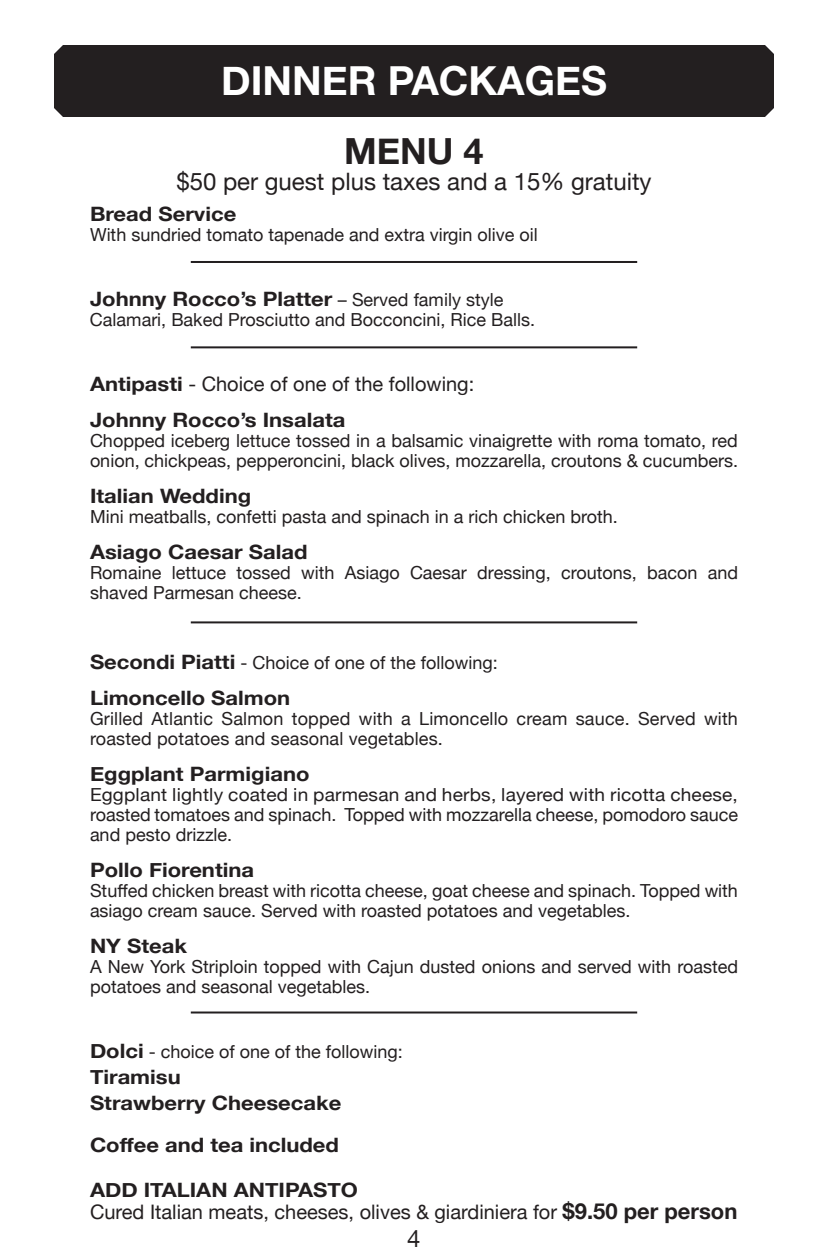
<style>
.page{position:relative;width:828px;height:1260px;background:#fff}
.page>*{position:absolute;margin:0;border:0;box-sizing:border-box;transform-origin:0 0}
.t1{font:700 40px "Helvetica Neue";color:#fff}
.t2{font:700 36px "Helvetica Neue";color:#231f20}
.t3{font:24px "Helvetica Neue";color:#231f20}
.t4{font:20px "Helvetica Neue";color:#231f20}
.t5{font:700 19.8px/26.4px "Helvetica Neue";color:#231f20;scale:1.11 1}
.t6{font:18px/20px "Helvetica Neue";color:#231f20}
.t7{font:18px/20px "Helvetica Neue";color:#231f20;text-align:justify;scale:1.06 1}
.s1{font-weight:400;font-size:18px}
.s2{font-weight:700;font-size:19.8px}
.s3{font-weight:700;font-size:22px}
</style>
<div class="page">
<div style="left:54px;top:45px;width:720px;height:72px;background:#231f20"></div>
<hr style="left:191px;top:261px;width:446px;height:2px;background:#231f20">
<hr style="left:191px;top:346px;width:446px;height:2px;background:#231f20">
<hr style="left:191px;top:621px;width:446px;height:2px;background:#231f20">
<hr style="left:191px;top:1012px;width:446px;height:2px;background:#231f20">
<h1 class="t1" style="left:221px;top:49px;width:387px">DINNER PACKAGES</h1>
<h2 class="t2" style="left:344px;top:123px;width:141px">MENU 4</h2>
<h3 class="t3" style="left:176px;top:164px;width:477px">$50 per guest plus taxes and a 15% gratuity</h3>
<p class="t5" style="left:90px;top:201px;width:133px">Bread Service</p>
<p class="t6" style="left:90px;top:225px;width:449px">With sundried tomato tapenade and extra virgin olive oil</p>
<p class="t5" style="left:90px;top:286px;width:374px">Johnny Rocco’s Platter <span class="s1">– Served family style</span></p>
<p class="t6" style="left:90px;top:310px;width:447px">Calamari, Baked Prosciutto and Bocconcini, Rice Balls.</p>
<p class="t4" style="left:90px;top:370px;width:386px"><span class="s2">Antipasti</span> - Choice of one of the following:</p>
<p class="t5" style="left:90px;top:408px;width:232px">Johnny Rocco’s Insalata</p>
<p class="t6" style="left:90px;top:432px;width:650px">Chopped iceberg lettuce tossed in a balsamic vinaigrette with roma tomato, red onion, chickpeas, pepperoncini, black olives, mozzarella, croutons &amp; cucumbers.</p>
<p class="t5" style="left:90px;top:484px;width:147px">Italian Wedding</p>
<p class="t6" style="left:90px;top:508px;width:529px">Mini meatballs, confetti pasta and spinach in a rich chicken broth.</p>
<p class="t5" style="left:90px;top:540px;width:197px">Asiago Caesar Salad</p>
<p class="t6" style="left:90px;top:564px;width:650px">Romaine lettuce tossed with Asiago Caesar dressing, croutons, bacon and shaved Parmesan cheese.</p>
<p class="t6" style="left:90px;top:653px;width:409px"><span class="s2">Secondi Piatti</span> - Choice of one of the following:</p>
<p class="t5" style="left:90px;top:685px;width:182px">Limoncello Salmon</p>
<p class="t6" style="left:90px;top:709px;width:649px">Grilled Atlantic Salmon topped with a Limoncello cream sauce. Served with roasted potatoes and seasonal vegetables.</p>
<p class="t5" style="left:90px;top:761px;width:199px">Eggplant Parmigiano</p>
<p class="t7" style="left:90px;top:785px;width:613px">Eggplant lightly coated in parmesan and herbs, layered with ricotta cheese, roasted tomatoes and spinach. Topped with mozzarella cheese, pomodoro sauce and pesto drizzle.</p>
<p class="t5" style="left:90px;top:857px;width:149px">Pollo Fiorentina</p>
<p class="t6" style="left:90px;top:881px;width:649px">Stuffed chicken breast with ricotta cheese, goat cheese and spinach. Topped with asiago cream sauce. Served with roasted potatoes and vegetables.</p>
<p class="t5" style="left:90px;top:933px;width:89px">NY Steak</p>
<p class="t6" style="left:90px;top:957px;width:650px">A New York Striploin topped with Cajun dusted onions and served with roasted potatoes and seasonal vegetables.</p>
<p class="t6" style="left:90px;top:1042px;width:314px"><span class="s2">Dolci</span> - choice of one of the following:</p>
<p class="t5" style="left:90px;top:1064px;width:228px">Tiramisu<br>Strawberry Cheesecake</p>
<p class="t5" style="left:90px;top:1133px;width:226px">Coffee and tea included</p>
<p class="t5" style="left:90px;top:1177px;width:243px">ADD ITALIAN ANTIPASTO</p>
<p class="t4" style="left:90px;top:1197px;width:649px">Cured Italian meats, cheeses, olives &amp; giardiniera for <span class="s3">$9.50 per person</span></p>
<h3 class="t3" style="left:407px;top:1221px;width:15px">4</h3>
</div>
